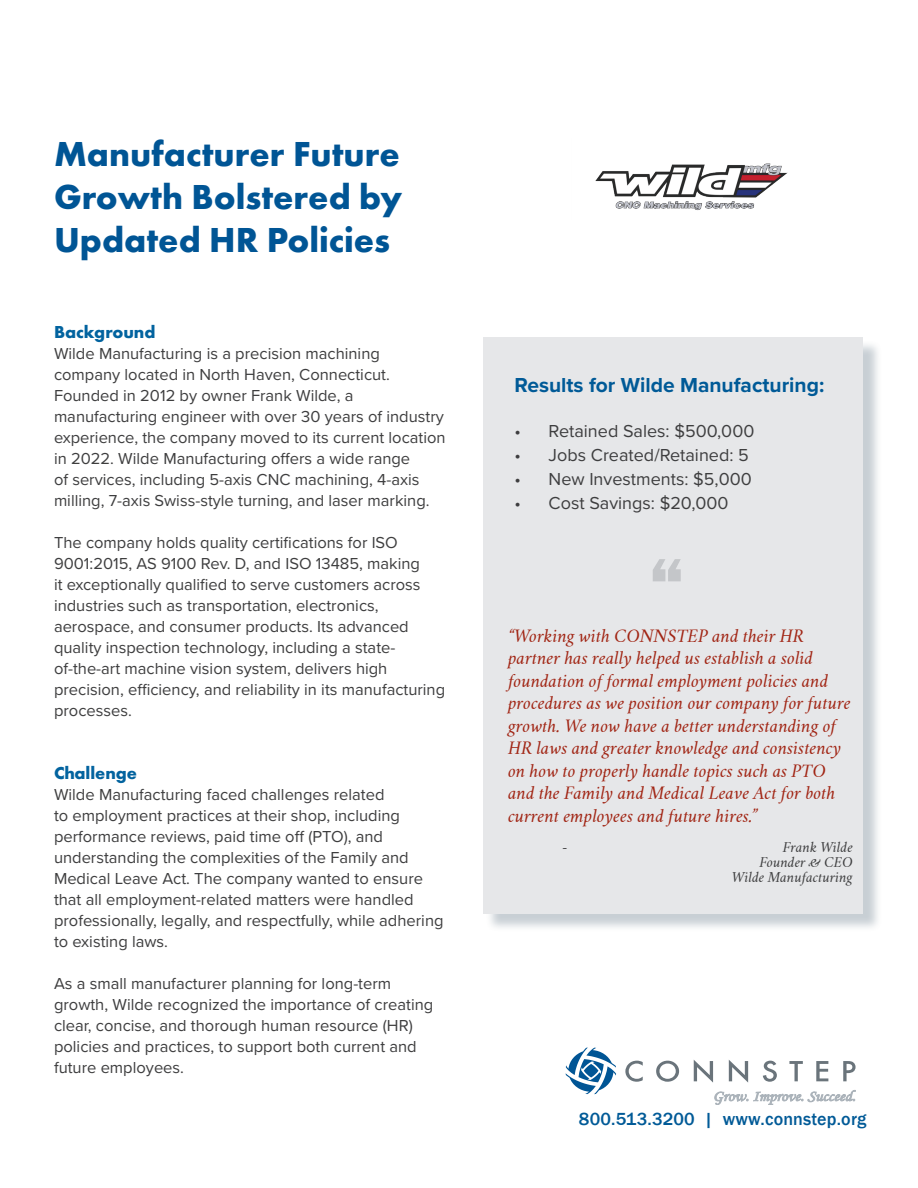
<style>
.page{position:relative;width:918px;height:1188px;background:#fff}
.page>*{position:absolute;margin:0;border:0;box-sizing:border-box;transform-origin:0 0}
.t1{font:800 78px "Franklin Gothic";color:#c4c6c9}
.t2{font:700 36px/43.2px "Futura PT";color:#005595;text-align:justify}
.t3{font:700 21px "Proxima Nova";color:#005a97}
.t4{font:18px "Proxima Nova";color:#3e3e3f}
.t5{font:500 18px "Franklin Gothic";letter-spacing:.01em;color:#005a97}
.t6{font:700 18px "Futura PT";color:#02639f}
.t7{font:italic 17.1px/22.5px "Crimson Text";color:#a12514}
.t8{font:16.5px/21px "Proxima Nova";color:#3e3e3f}
.t9{font:italic 13.5px/15.1px "Crimson Text";color:#3e3e3f;text-align:right}
</style>
<div class="page">
<div style="left:486px;top:340px;width:396px;height:593px;background:#596e7e;opacity:.33"></div>
<div style="left:484px;top:337px;width:379px;height:577px;background:#e6e7e9"></div>
<svg style="left:566px;top:1048px;width:50px;height:46px"></svg>
<svg style="left:625px;top:1061px;width:18px;height:21px"></svg>
<svg style="left:656px;top:1061px;width:23px;height:21px"></svg>
<svg style="left:694px;top:1060px;width:19px;height:23px"></svg>
<svg style="left:729px;top:1060px;width:19px;height:23px"></svg>
<svg style="left:763px;top:1061px;width:14px;height:21px"></svg>
<svg style="left:789px;top:1061px;width:14px;height:20px"></svg>
<svg style="left:816px;top:1061px;width:12px;height:20px"></svg>
<svg style="left:843px;top:1061px;width:13px;height:20px"></svg>
<svg style="left:714px;top:1090px;width:142px;height:15px"></svg>
<img style="left:595px;top:163px;width:193px;height:48px">
<h2 class="t2" style="left:54px;top:131px;width:350px">Manufacturer Future Growth Bolstered by Updated HR Policies</h2>
<p class="t6" style="left:54px;top:320px;width:103px">Background</p>
<p class="t8" style="left:54px;top:342px;width:393px">Wilde Manufacturing is a precision machining company located in North Haven, Connecticut.<br>Founded in 2012 by owner Frank Wilde, a manufacturing engineer with over 30 years of industry experience, the company moved to its current location in 2022. Wilde Manufacturing offers a wide range<br>of services, including 5-axis CNC machining, 4-axis milling, 7-axis Swiss-style turning, and laser marking.</p>
<p class="t8" style="left:54px;top:531px;width:393px">The company holds quality certifications for ISO 9001:2015, AS 9100 Rev. D, and ISO 13485, making<br>it exceptionally qualified to serve customers across industries such as transportation, electronics, aerospace, and consumer products. Its advanced quality inspection technology, including a state&shy;of-the-art machine vision system, delivers high precision, efficiency, and reliability in its manufacturing processes.</p>
<p class="t6" style="left:54px;top:761px;width:85px">Challenge</p>
<p class="t8" style="left:54px;top:783px;width:391px">Wilde Manufacturing faced challenges related<br>to employment practices at their shop, including performance reviews, paid time off (PTO), and understanding the complexities of the Family and Medical Leave Act. The company wanted to ensure that all employment-related matters were handled professionally, legally, and respectfully, while adhering to existing laws.</p>
<p class="t8" style="left:54px;top:972px;width:381px">As a small manufacturer planning for long-term growth, Wilde recognized the importance of creating clear, concise, and thorough human resource (HR) policies and practices, to support both current and future employees.</p>
<p class="t3" style="left:515px;top:370px;width:311px">Results for Wilde Manufacturing:</p>
<p class="t4" style="left:515px;top:418px;width:241px">• Retained Sales: $500,000</p>
<p class="t4" style="left:515px;top:442px;width:236px">• Jobs Created/Retained: 5</p>
<p class="t4" style="left:515px;top:466px;width:239px">• New Investments: $5,000</p>
<p class="t4" style="left:515px;top:490px;width:216px">• Cost Savings: $20,000</p>
<h1 class="t1" style="left:649px;top:534px;width:37px">“</h1>
<p class="t7" style="left:508px;top:625px;width:344px">“Working with CONNSTEP and their HR partner has really helped us establish a solid foundation of formal employment policies and procedures as we position our company for future growth. We now have a better understanding of HR laws and greater knowledge and consistency on how to properly handle topics such as PTO and the Family and Medical Leave Act for both current employees and future hires.”</p>
<p class="t9" style="left:562px;top:840px;width:7px">-</p>
<p class="t9" style="left:732px;top:840px;width:122px">Frank Wilde<br>Founder &amp; CEO<br>Wilde Manufacturing</p>
<p class="t5" style="left:579px;top:1108px;width:289px">800.513.3200 | www.connstep.org</p>
</div>
